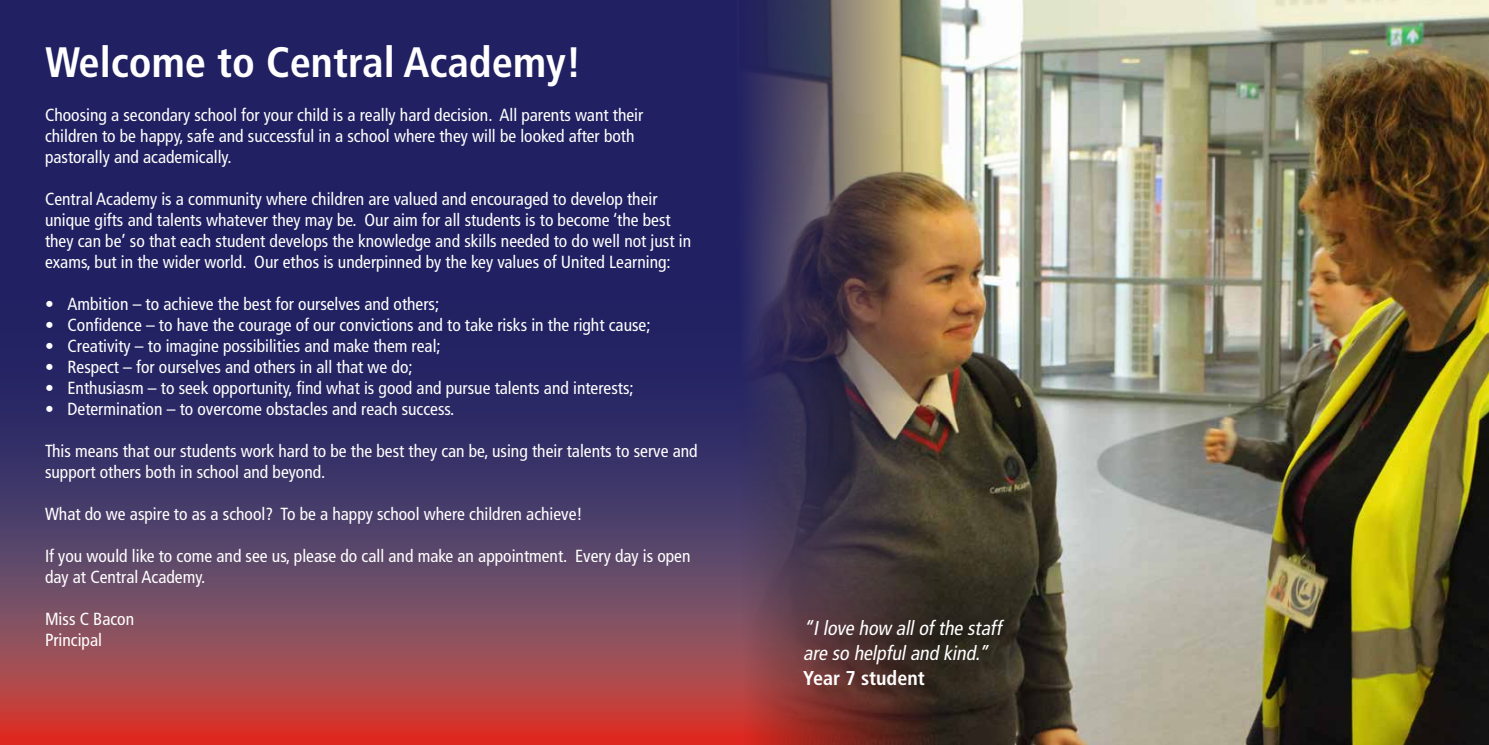
<style>
.page{position:relative;width:1489px;height:745px;background:#fff}
.page>*{position:absolute;margin:0;border:0;box-sizing:border-box;transform-origin:0 0}
.t1{font:700 condensed 42.5px "Frutiger LT";color:#fff}
.t2{font:italic condensed 20px/25px "Frutiger LT";color:#fff}
.t3{font:700 condensed 20px "Frutiger LT";color:#fff}
.t4{font:condensed 17.5px/21px "Frutiger LT";color:#fff}
</style>
<div class="page">
<img style="left:1098px;top:0;width:390px;height:744px">
<img style="left:0;top:0;width:1098px;height:744px">
<div style="left:806px;top:622px;width:215px;height:80px;background:#000;opacity:.23"></div>
<h1 class="t1" style="left:45px;top:37px;width:538px">Welcome to Central Academy!</h1>
<p class="t4" style="left:45px;top:104px;width:599px">Choosing a secondary school for your child is a really hard decision. All parents want their children to be happy, safe and successful in a school where they will be looked after both pastorally and academically.</p>
<p class="t4" style="left:45px;top:188px;width:647px">Central Academy is a community where children are valued and encouraged to develop their unique gifts and talents whatever they may be. Our aim for all students is to become ‘the best they can be’ so that each student develops the knowledge and skills needed to do well not just in exams, but in the wider world. Our ethos is underpinned by the key values of United Learning:</p>
<p class="t4" style="left:45px;top:293px;width:396px">• Ambition – to achieve the best for ourselves and others;</p>
<p class="t4" style="left:45px;top:314px;width:607px">• Confidence – to have the courage of our convictions and to take risks in the right cause;</p>
<p class="t4" style="left:45px;top:335px;width:397px">• Creativity – to imagine possibilities and make them real;</p>
<p class="t4" style="left:45px;top:356px;width:369px">• Respect – for ourselves and others in all that we do;</p>
<p class="t4" style="left:45px;top:377px;width:590px">• Enthusiasm – to seek opportunity, find what is good and pursue talents and interests;</p>
<p class="t4" style="left:45px;top:398px;width:411px">• Determination – to overcome obstacles and reach success.</p>
<p class="t4" style="left:45px;top:440px;width:654px">This means that our students work hard to be the best they can be, using their talents to serve and support others both in school and beyond.</p>
<p class="t4" style="left:45px;top:503px;width:539px">What do we aspire to as a school? To be a happy school where children achieve!</p>
<p class="t4" style="left:45px;top:545px;width:647px">If you would like to come and see us, please do call and make an appointment. Every day is open day at Central Academy.</p>
<p class="t4" style="left:45px;top:608px;width:91px">Miss C Bacon<br>Principal</p>
<p class="t2" style="left:803px;top:615px;width:204px">“Ilove how allofthe staff are so helpfuland kind.”</p>
<p class="t3" style="left:803px;top:665px;width:123px">Year 7 student</p>
</div>
